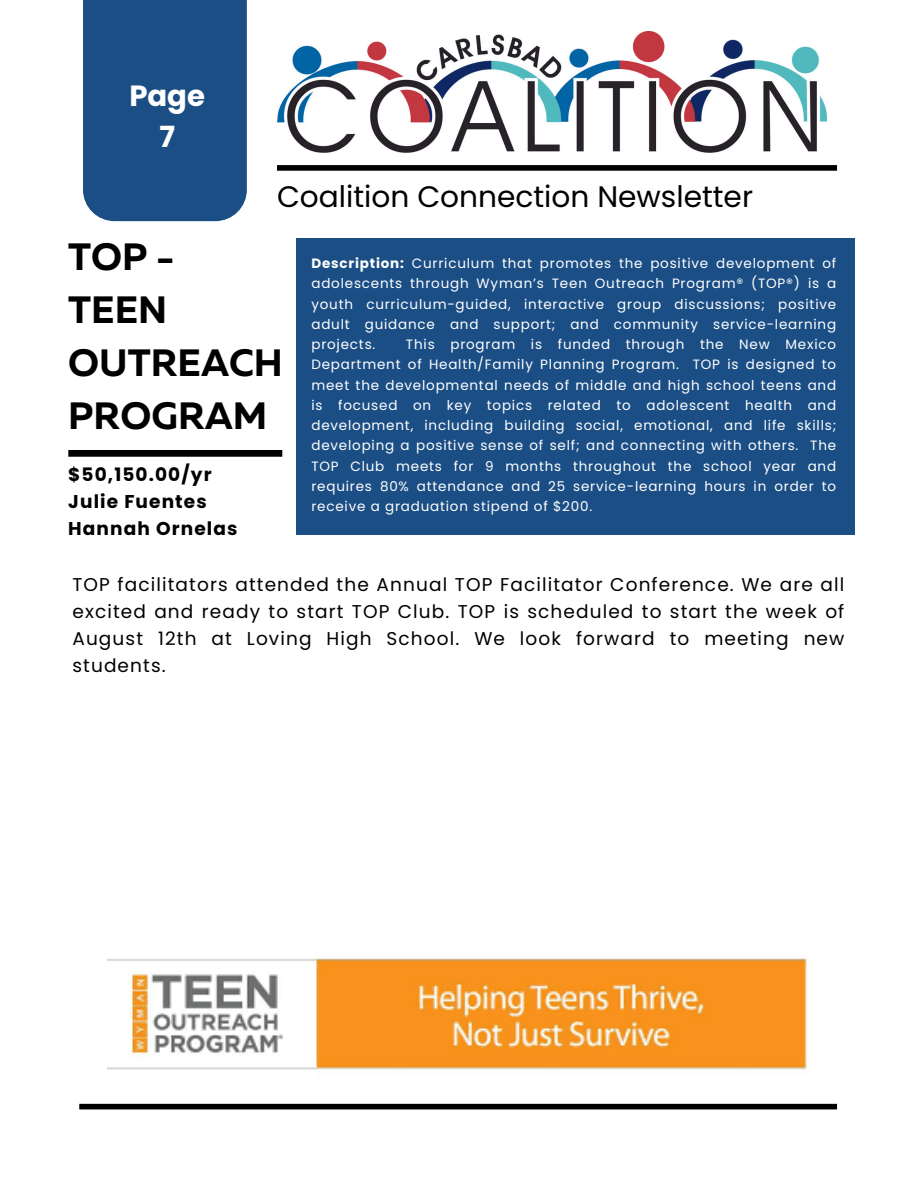
<style>
.page{position:relative;width:918px;height:1188px;background:#fff}
.page>*{position:absolute;margin:0;border:0;box-sizing:border-box;transform-origin:0 0}
.t1{font:700 37.95px/52.8px "Muller";color:#000}
.t2{font:29.7px "Poppins";color:#000}
.t3{font:700 29.1px/40.5px "Poppins";color:#fff;text-align:center}
.t4{font:18.45px/27px "Poppins";letter-spacing:.06em;color:#000;text-align:justify}
.t5{font:700 18.45px/27px "Poppins";letter-spacing:.06em;color:#000}
.t6{font:13.5px/20.2px "Poppins";letter-spacing:.06em;color:#fff;text-align:justify}
.s1{font-weight:700}
</style>
<div class="page">
<div style="left:68px;top:450px;width:214px;height:7px;background:#000"></div>
<div style="left:297px;top:238px;width:558px;height:296px;background:#1b4e85"></div>
<div style="left:79px;top:1104px;width:758px;height:5px;background:#000"></div>
<div style="left:83px;top:0;width:164px;height:221px;background:#1b4e85"></div>
<div style="left:277px;top:165px;width:560px;height:6px;background:#000"></div>
<img style="left:277px;top:31px;width:549px;height:122px">
<img style="left:107px;top:958px;width:701px;height:112px">
<p class="t3" style="left:129px;top:76px;width:77px">Page<br>7</p>
<h5 class="t2" style="left:277px;top:175px;width:478px">Coalition Connection Newsletter</h5>
<h3 class="t1" style="left:68px;top:234px;width:216px">TOP -<br>TEEN<br>OUTREACH<br>PROGRAM</h3>
<h4 class="t5" style="left:68px;top:461px;width:171px">$50,150.00/yr<br>Julie Fuentes<br>Hannah Ornelas</h4>
<p class="t6" style="left:311px;top:253px;width:526px"><span class="s1">Description:</span> Curriculum that promotes the positive development of adolescents through Wyman’s Teen Outreach Program® (TOP®) is a youth curriculum-guided, interactive group discussions; positive adult guidance and support; and community service-learning projects.</p>
<p class="t6" style="left:311px;top:334px;width:526px;text-indent:95px">This program is funded through the New Mexico Department of Health/Family Planning Program. TOP is designed to meet the developmental needs of middle and high school teens and is focused on key topics related to adolescent health and development, including building social, emotional, and life skills; developing a positive sense of self; and connecting with others. The TOP Club meets for 9 months throughout the school year and requires 80% attendance and 25 service-learning hours in order to receive a graduation stipend of $200.</p>
<h1 class="t4" style="left:72px;top:571px;width:773px">TOP facilitators attended the Annual TOP Facilitator Conference. We are all excited and ready to start TOP Club. TOP is scheduled to start the week of August 12th at Loving High School. We look forward to meeting new students.</h1>
</div>
